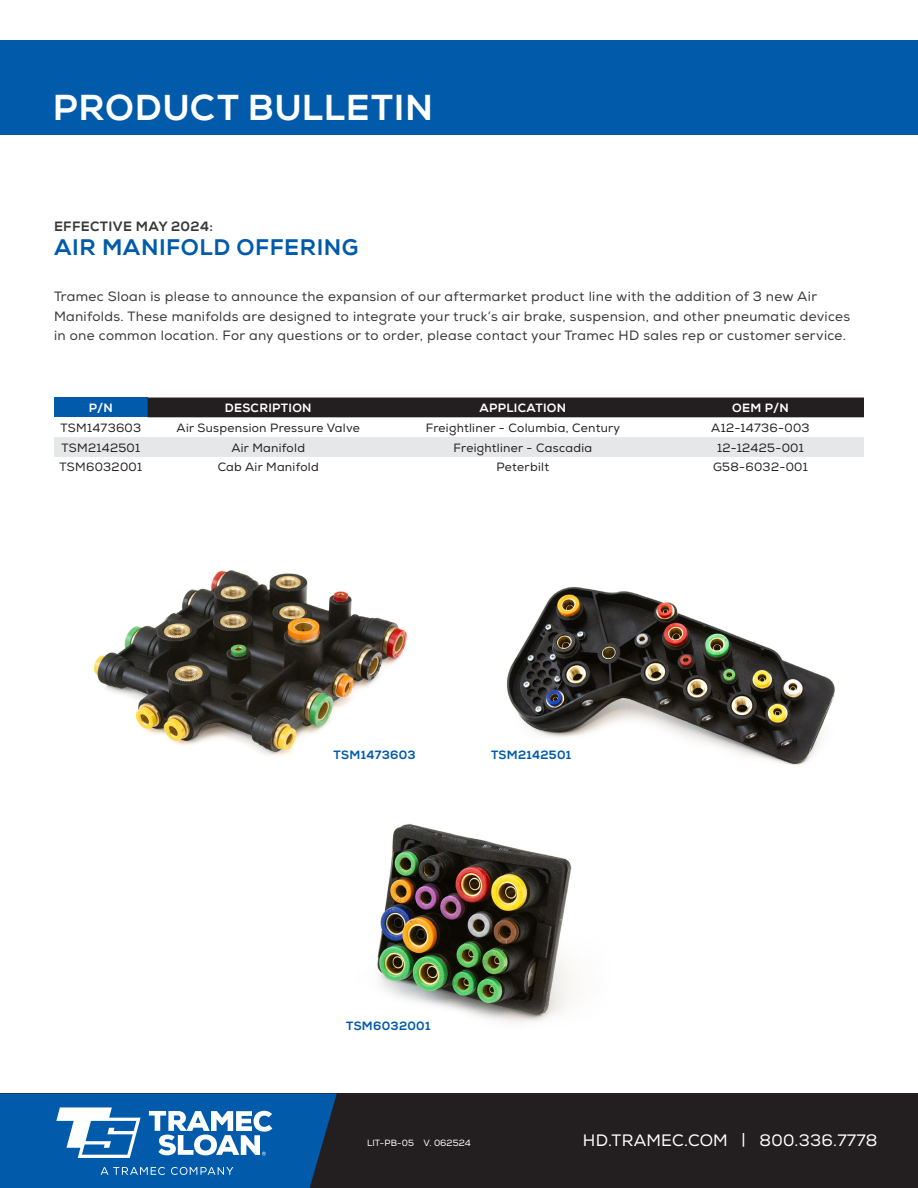
<style>
.page{position:relative;width:918px;height:1188px;background:#fff}
.page>*{position:absolute;margin:0;border:0;box-sizing:border-box;transform-origin:0 0}
.Cat_section_heading{font:800 36px "Nexa";letter-spacing:.02em;color:#fff}
.t1{font:800 22.5px "Nexa";letter-spacing:.025em;color:#015aaa}
.t2{font:16.5px "Nexa";letter-spacing:.015em;color:#fff}
.t3{font:13.5px/19.5px "Nexa";letter-spacing:.025em;color:#383839}
.t4{font:800 13.5px "Nexa";letter-spacing:.025em;color:#383839}
.t5{font:12px "Nexa";letter-spacing:.025em;color:#231f20}
.t6{font:800 12px "Nexa";letter-spacing:.025em;color:#fff}
.t7{font:800 12px "Nexa";letter-spacing:.025em;color:#015aaa}
.t8{font:9px "Nexa";letter-spacing:.01em;color:#fff}
</style>
<div class="page">
<div style="left:54px;top:398px;width:94px;height:19px;background:#015aaa"></div>
<div style="left:148px;top:398px;width:716px;height:19px;background:#231f20"></div>
<div style="left:54px;top:437px;width:810px;height:20px;background:#e6e7e9"></div>
<div style="left:0;top:1094px;width:918px;height:94px;background:#231f20"></div>
<div style="left:0;top:40px;width:918px;height:95px;background:#015aaa"></div>
<svg style="left:0;top:1094px;width:337px;height:94px;background:#276fb0"></svg>
<img style="left:93px;top:570px;width:314px;height:186px">
<img style="left:506px;top:586px;width:329px;height:179px">
<img style="left:377px;top:824px;width:195px;height:198px">
<p class="Cat_section_heading" style="left:53px;top:86px;width:382px">PRODUCT BULLETIN</p>
<p class="t4" style="left:54px;top:218px;width:161px">EFFECTIVE MAY 2024:</p>
<p class="t1" style="left:54px;top:233px;width:306px">AIR MANIFOLD OFFERING</p>
<p class="t3" style="left:54px;top:287px;width:798px">Tramec Sloan is please to announce the expansion of our aftermarket product line with the addition of 3 new Air<br>Manifolds. These manifolds are designed to integrate your truck’s air brake, suspension, and other pneumatic devices in one common location. For any questions or to order, please contact your Tramec HD sales rep or customer service.</p>
<p class="t6" style="left:89px;top:400px;width:25px">P/N</p>
<p class="t6" style="left:225px;top:400px;width:88px">DESCRIPTION</p>
<p class="t6" style="left:480px;top:400px;width:88px">APPLICATION</p>
<p class="t6" style="left:732px;top:400px;width:58px">OEM P/N</p>
<p class="t5" style="left:60px;top:420px;width:82px">TSM1473603</p>
<p class="t5" style="left:177px;top:420px;width:185px">Air Suspension Pressure Valve</p>
<p class="t5" style="left:426px;top:420px;width:196px">Freightliner - Columbia, Century</p>
<p class="t5" style="left:711px;top:420px;width:100px">A12-14736-003</p>
<p class="t5" style="left:61px;top:440px;width:80px">TSM2142501</p>
<p class="t5" style="left:231px;top:440px;width:75px">Air Manifold</p>
<p class="t5" style="left:454px;top:440px;width:140px">Freightliner - Cascadia</p>
<p class="t5" style="left:717px;top:440px;width:88px">12-12425-001</p>
<p class="t5" style="left:59px;top:460px;width:84px">TSM6032001</p>
<p class="t5" style="left:218px;top:460px;width:103px">Cab Air Manifold</p>
<p class="t5" style="left:497px;top:460px;width:54px">Peterbilt</p>
<p class="t5" style="left:713px;top:460px;width:96px">G58-6032-001</p>
<p class="t7" style="left:334px;top:747px;width:84px">TSM1473603</p>
<p class="t7" style="left:491px;top:747px;width:82px">TSM2142501</p>
<p class="t7" style="left:346px;top:1018px;width:86px">TSM6032001</p>
<p class="t8" style="left:367px;top:1138px;width:105px">LIT-PB-05 V. 062524</p>
<p class="t2" style="left:583px;top:1131px;width:296px">HD.TRAMEC.COM | 800.336.7778</p>
</div>
